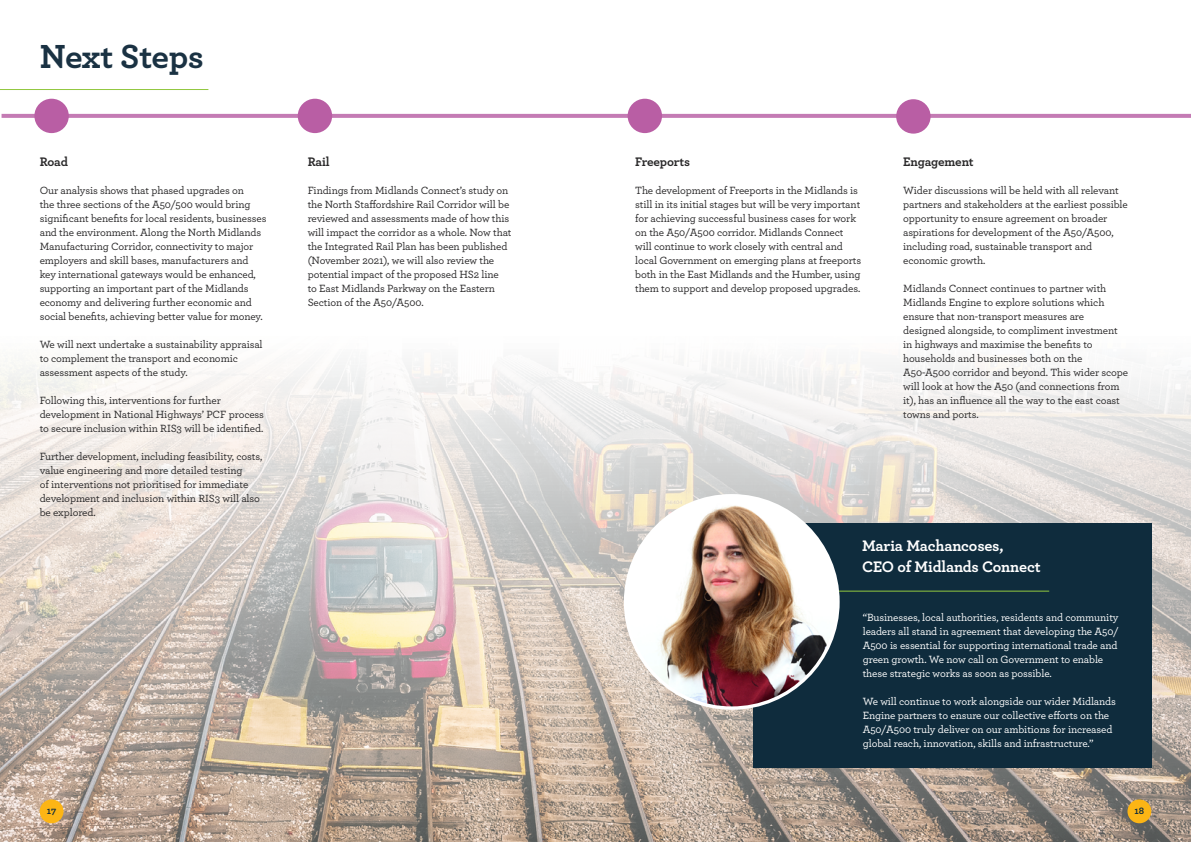
<style>
.page{position:relative;width:1191px;height:842px;background:#fff}
.page>*{position:absolute;margin:0;border:0;box-sizing:border-box;transform-origin:0 0}
.t1{font:700 35px "Archer";letter-spacing:-.01em;color:#1a3243}
.t2{font:700 16px/21px "Archer";letter-spacing:-.01em;color:#fff}
.t3{font:700 13px "Archer";letter-spacing:-.01em;color:#292829}
.t4{font:500 11px/14px "Archer";letter-spacing:-.01em;color:#292829}
.t5{font:500 11px/14px "Archer";letter-spacing:-.01em;color:#fff}
.t6{font:700 10px "Archer";color:#0f2c3d}
</style>
<div class="page">
<img style="left:0;top:365px;width:1191px;height:477px">
<hr style="left:0;top:89px;width:208px;height:1px;background:#92c83f">
<svg style="left:2px;top:114px;width:1189px;height:4px;background:#c57eb6"></svg>
<div style="left:34px;top:99px;width:35px;height:34px;background:#b95ea4;border-radius:50%"></div>
<div style="left:896px;top:99px;width:34px;height:35px;background:#b95ea4;border-radius:50%"></div>
<div style="left:627px;top:99px;width:35px;height:34px;background:#b95ea4;border-radius:50%"></div>
<div style="left:298px;top:99px;width:34px;height:34px;background:#b95ea4;border-radius:50%"></div>
<div style="left:753px;top:523px;width:398px;height:245px;background:#0f2c3d"></div>
<hr style="left:822px;top:591px;width:227px;height:1px;background:#92c83f">
<img style="left:625px;top:496px;width:213px;height:212px;border-radius:106px">
<div style="left:40px;top:799px;width:23px;height:24px;background:#fcb515;border-radius:50%"></div>
<div style="left:1127px;top:799px;width:24px;height:24px;background:#fcb515;border-radius:50%"></div>
<h1 class="t1" style="left:40px;top:28px;width:166px">Next Steps</h1>
<p class="t3" style="left:40px;top:151px;width:30px">Road</p>
<p class="t4" style="left:40px;top:182px;width:228px">Our analysis shows that phased upgrades on<br>the three sections of the A50/500 would bring significant benefits for local residents, businesses and the environment. Along the North Midlands Manufacturing Corridor, connectivity to major employers and skill bases, manufacturers and key international gateways would be enhanced, supporting an important part of the Midlands economy and delivering further economic and social benefits, achieving better value for money.</p>
<p class="t4" style="left:40px;top:336px;width:224px">We will next undertake a sustainability appraisal to complement the transport and economic assessment aspects of the study.</p>
<p class="t4" style="left:40px;top:392px;width:226px">Following this, interventions for further development in National Highways’ PCF process to secure inclusion within RIS3 will be identified.</p>
<p class="t4" style="left:40px;top:448px;width:224px">Further development, including feasibility, costs, value engineering and more detailed testing<br>of interventions not prioritised for immediate development and inclusion within RIS3 will also be explored.</p>
<p class="t3" style="left:308px;top:151px;width:24px">Rail</p>
<p class="t4" style="left:308px;top:182px;width:205px">Findings from Midlands Connect’s study on the North Staffordshire Rail Corridor will be reviewed and assessments made of how this will impact the corridor as a whole. Now that the Integrated Rail Plan has been published (November 2021), we will also review the potential impact of the proposed HS2 line<br>to East Midlands Parkway on the Eastern Section of the A50/A500.</p>
<p class="t3" style="left:635px;top:151px;width:56px">Freeports</p>
<p class="t4" style="left:635px;top:182px;width:227px">The development of Freeports in the Midlands is still in its initial stages but will be very important for achieving successful business cases for work on the A50/A500 corridor. Midlands Connect will continue to work closely with central and local Government on emerging plans at freeports both in the East Midlands and the Humber, using them to support and develop proposed upgrades.</p>
<p class="t3" style="left:903px;top:151px;width:72px">Engagement</p>
<p class="t4" style="left:903px;top:182px;width:226px">Wider discussions will be held with all relevant partners and stakeholders at the earliest possible opportunity to ensure agreement on broader aspirations for development of the A50/A500, including road, sustainable transport and economic growth.</p>
<p class="t4" style="left:903px;top:280px;width:227px">Midlands Connect continues to partner with Midlands Engine to explore solutions which ensure that non-transport measures are designed alongside, to compliment investment in highways and maximise the benefits to households and businesses both on the A50-A500 corridor and beyond. This wider scope will look at how the A50 (and connections from it), has an influence all the way to the east coast towns and ports.</p>
<h2 class="t2" style="left:862px;top:534px;width:180px">Maria Machancoses,<br>CEO of Midlands Connect</h2>
<p class="t5" style="left:862px;top:609px;width:257px">“Businesses, local authorities, residents and community leaders all stand in agreement that developing the A50/ A500 is essential for supporting international trade and green growth. We now call on Government to enable these strategic works as soon as possible.</p>
<p class="t5" style="left:862px;top:693px;width:255px">We will continue to work alongside our wider Midlands Engine partners to ensure our collective efforts on the A50/A500 truly deliver on our ambitions for increased global reach, innovation, skills and infrastructure.”</p>
<p class="t6" style="left:47px;top:803px;width:11px">17</p>
<p class="t6" style="left:1134px;top:803px;width:11px">18</p>
</div>
